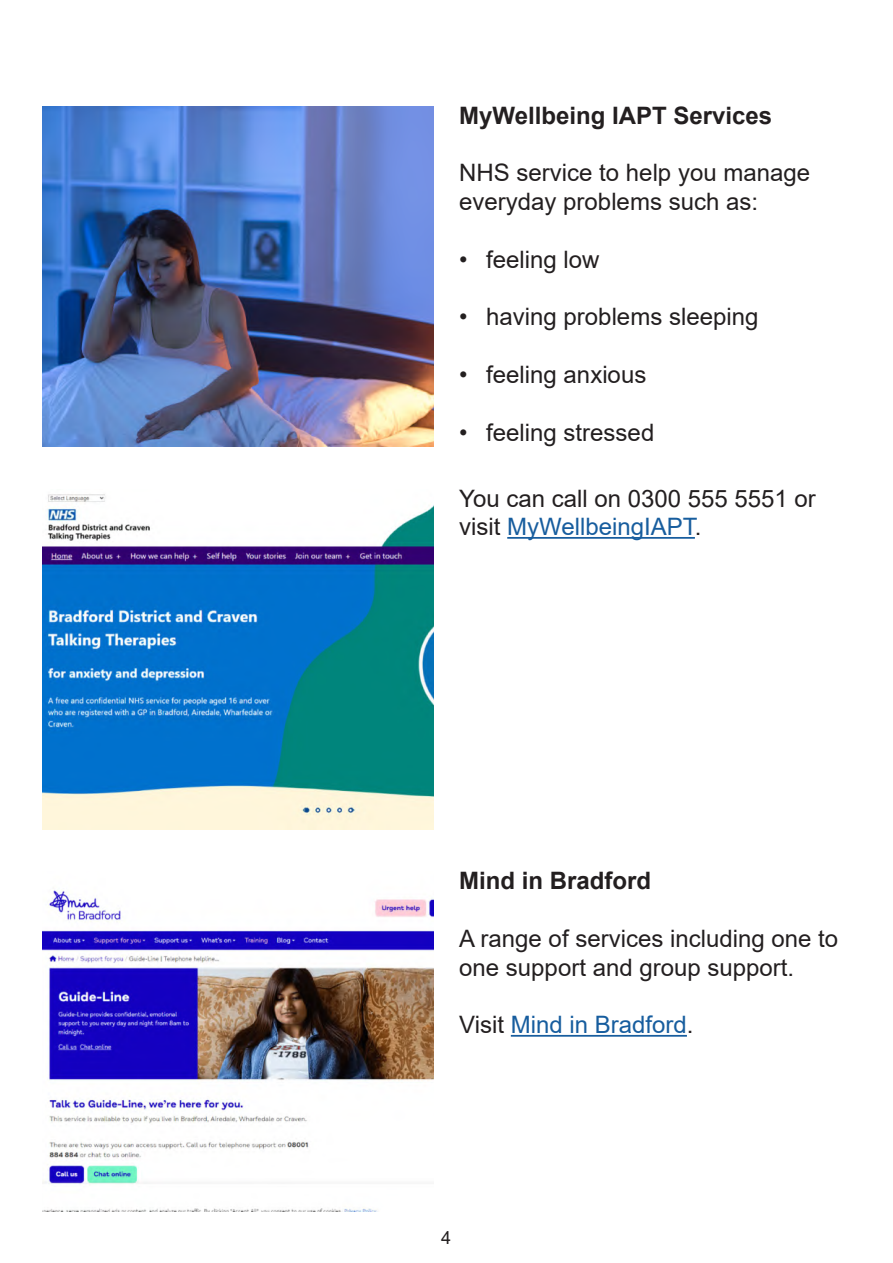
<style>
.page{position:relative;width:893px;height:1263px;background:#fff}
.page>*{position:absolute;margin:0;border:0;box-sizing:border-box;transform-origin:0 0}
.t1{font:24px/28.8px "Arial";color:#231f20}
.t2{font:700 24px "Arial";color:#231f20}
.t3{font:24px "Arial";color:#175d9e}
.t4{font:18px "Arial";color:#231f20}
.s1{color:#175d9e}
.s2{color:#231f20}
</style>
<div class="page">
<hr style="left:507px;top:537px;width:188px;height:2px;background:#175d9e">
<hr style="left:511px;top:1035px;width:176px;height:2px;background:#175d9e">
<img style="left:43px;top:106px;width:391px;height:340px">
<img style="left:43px;top:890px;width:391px;height:322px">
<img style="left:43px;top:494px;width:391px;height:335px">
<p class="t2" style="left:459px;top:98px;width:315px">MyWellbeing IAPT Services</p>
<p class="t1" style="left:459px;top:158px;width:352px">NHS service to help you manage everyday problems such as:</p>
<p class="t1" style="left:459px;top:245px;width:142px">• feeling low</p>
<p class="t1" style="left:459px;top:302px;width:301px">• having problems sleeping</p>
<p class="t1" style="left:459px;top:360px;width:189px">• feeling anxious</p>
<p class="t1" style="left:459px;top:418px;width:197px">• feeling stressed</p>
<p class="t1" style="left:459px;top:483px;width:358px">You can call on 0300 555 5551 or visit <span class="s1">MyWellbeingIAPT</span>.</p>
<p class="t2" style="left:459px;top:864px;width:193px">Mind in Bradford</p>
<p class="t1" style="left:459px;top:924px;width:380px">A range of services including one to one support and group support.</p>
<p class="t3" style="left:459px;top:1008px;width:236px"><span class="s2">Visit</span> Mind in Bradford<span class="s2">.</span></p>
<p class="t4" style="left:441px;top:1225px;width:12px">4</p>
</div>
